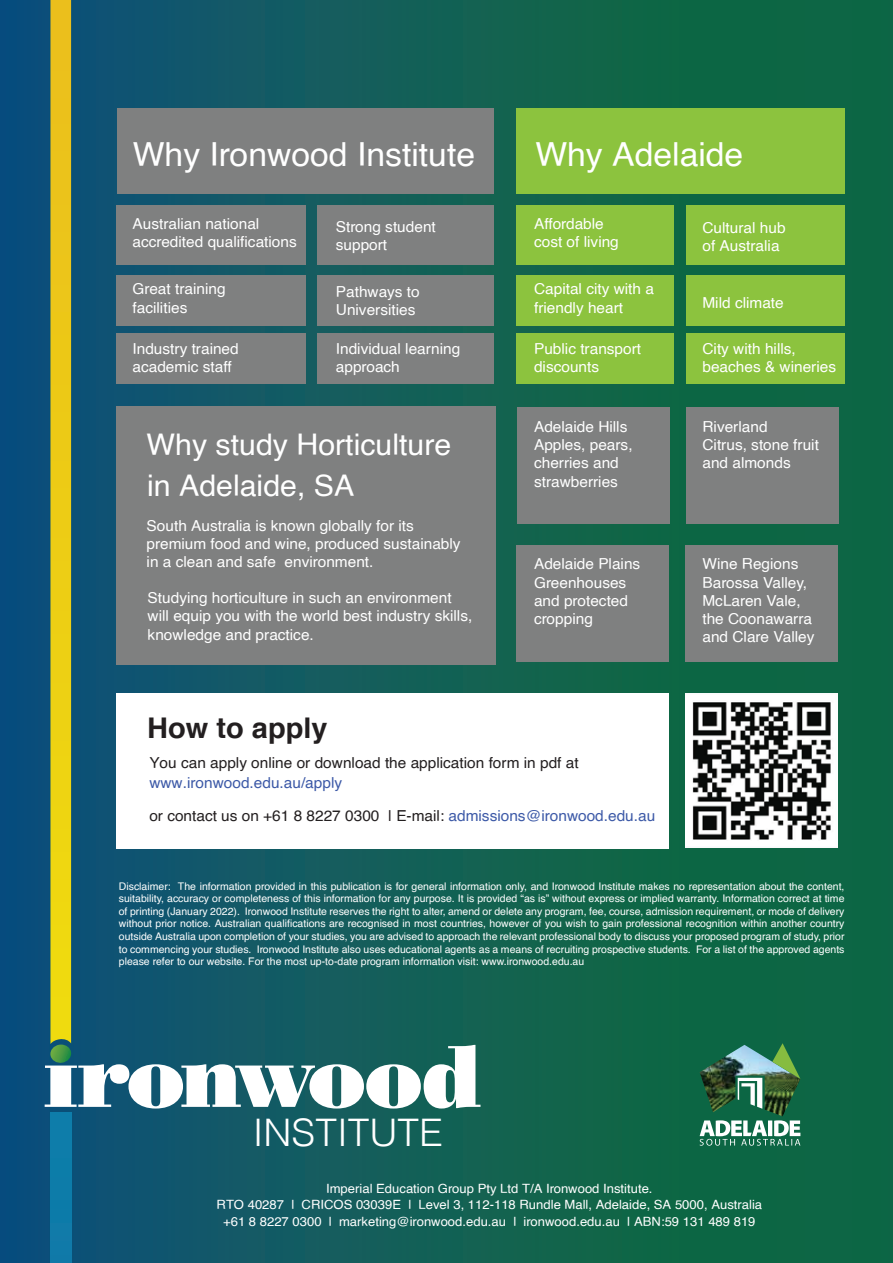
<style>
.page{position:relative;width:893px;height:1263px;background:#fff}
.page>*{position:absolute;margin:0;border:0;box-sizing:border-box;transform-origin:0 0}
.t1{font:300 37.95px "Helvetica";color:#fff}
.t2{font:33.15px "Helvetica";color:#fff}
.t3{font:29.85px/41.1px "Helvetica";color:#fff}
.t4{font:700 28.5px "Helvetica";color:#231f20}
.t5{font:15.15px/18.1px "Helvetica";color:#fff}
.t6{font:15.15px/33px "Helvetica";color:#3c59a7}
.t7{font:15.15px "Helvetica";color:#231f20}
.t8{font:12.75px/15.3px "Helvetica";color:#fff;text-align:center}
.t9{font:10.5px/12.6px "Helvetica";color:#fff;text-align:justify}
.s1{color:#231f20}
</style>
<div class="page">
<div style="left:0;top:0;width:893px;height:1263px;background:linear-gradient(to right,#105178,#106c39)"></div>
<img style="left:700px;top:1045px;width:100px;height:71px">
<svg style="left:772px;top:1043px;width:28px;height:36px"></svg>
<svg style="left:700px;top:1120px;width:100px;height:26px"></svg>
<svg style="left:738px;top:1078px;width:24px;height:31px"></svg>
<div style="left:50px;top:1112px;width:21px;height:151px;background:#0e7ca9"></div>
<svg style="left:45px;top:0;width:435px;height:1108px;background:#316b68"></svg>
<div style="left:117px;top:406px;width:379px;height:259px;background:#7f8080"></div>
<div style="left:517px;top:205px;width:157px;height:60px;background:#8cc33e"></div>
<div style="left:686px;top:205px;width:158px;height:60px;background:#8cc33e"></div>
<div style="left:517px;top:275px;width:157px;height:51px;background:#8cc33e"></div>
<div style="left:686px;top:275px;width:158px;height:51px;background:#8cc33e"></div>
<div style="left:517px;top:333px;width:157px;height:51px;background:#8cc33e"></div>
<div style="left:686px;top:333px;width:158px;height:51px;background:#8cc33e"></div>
<div style="left:117px;top:108px;width:377px;height:86px;background:#7f8080"></div>
<div style="left:517px;top:408px;width:153px;height:116px;background:#7f8080"></div>
<div style="left:686px;top:408px;width:152px;height:116px;background:#7f8080"></div>
<div style="left:516px;top:545px;width:153px;height:116px;background:#7f8080"></div>
<div style="left:685px;top:545px;width:153px;height:116px;background:#7f8080"></div>
<div style="left:116px;top:205px;width:189px;height:60px;background:#7f8080"></div>
<div style="left:318px;top:333px;width:176px;height:51px;background:#7f8080"></div>
<div style="left:116px;top:275px;width:189px;height:51px;background:#7f8080"></div>
<div style="left:318px;top:205px;width:176px;height:60px;background:#7f8080"></div>
<div style="left:116px;top:333px;width:189px;height:51px;background:#7f8080"></div>
<div style="left:318px;top:275px;width:176px;height:51px;background:#7f8080"></div>
<div style="left:517px;top:108px;width:328px;height:86px;background:#8cc33e"></div>
<div style="left:117px;top:693px;width:552px;height:155px;background:#fff"></div>
<img style="left:685px;top:693px;width:152px;height:155px">
<h2 class="t2" style="left:133px;top:129px;width:344px">Why Ironwood Institute</h2>
<h3 class="t5" style="left:133px;top:215px;width:166px">Australian national accredited qualifications</h3>
<h3 class="t5" style="left:336px;top:218px;width:101px">Strong student support</h3>
<h3 class="t5" style="left:133px;top:281px;width:95px">Great training facilities</h3>
<h3 class="t5" style="left:336px;top:283px;width:85px">Pathways to<br>Universities</h3>
<h3 class="t5" style="left:133px;top:340px;width:108px">Industry trained academic staff</h3>
<h3 class="t5" style="left:336px;top:340px;width:126px">Individual learning approach</h3>
<h3 class="t3" style="left:147px;top:425px;width:306px">Why study Horticulture in Adelaide, SA</h3>
<h3 class="t5" style="left:147px;top:517px;width:315px">South Australia is known globally for its premium food and wine, produced sustainably in a clean and safe environment.</h3>
<h3 class="t5" style="left:148px;top:589px;width:326px">Studying horticulture in such an environment will equip you with the world best industry skills, knowledge and practice.</h3>
<h3 class="t4" style="left:147px;top:705px;width:182px">How to apply</h3>
<h2 class="t2" style="left:535px;top:129px;width:209px">Why Adelaide</h2>
<h3 class="t5" style="left:534px;top:215px;width:86px">Affordable cost of living</h3>
<h3 class="t5" style="left:702px;top:219px;width:85px">Cultural hub of Australia</h3>
<h3 class="t5" style="left:534px;top:281px;width:121px">Capital city with a friendly heart</h3>
<h3 class="t5" style="left:702px;top:294px;width:83px">Mild climate</h3>
<h3 class="t5" style="left:534px;top:340px;width:109px">Public transport discounts</h3>
<h3 class="t5" style="left:702px;top:340px;width:135px">City with hills, beaches &amp; wineries</h3>
<h3 class="t5" style="left:534px;top:418px;width:100px">Adelaide Hills<br>Apples, pears, cherries and strawberries</h3>
<h3 class="t5" style="left:702px;top:418px;width:118px">Riverland<br>Citrus, stone fruit and almonds</h3>
<h3 class="t5" style="left:534px;top:555px;width:108px">Adelaide Plains<br>Greenhouses and protected cropping</h3>
<h3 class="t5" style="left:702px;top:555px;width:114px">Wine Regions<br>Barossa Valley,<br>McLaren Vale, the Coonawarra and Clare Valley</h3>
<h3 class="t7" style="left:149px;top:751px;width:431px">You can apply online or download the application form in pdf at</h3>
<h3 class="t6" style="left:149px;top:766px;width:507px">www.ironwood.edu.au/apply<br><span class="s1">or contact us on +61 8 8227 0300 | E-mail:</span> admissions@ironwood.edu.au</h3>
<p class="t9" style="left:119px;top:880px;width:727px">Disclaimer: The information provided in this publication is for general information only, and Ironwood Institute makes no representation about the content, suitability, accuracy or completeness of this information for any purpose. It is provided “as is” without express or implied warranty. Information correct at time of printing (January 2022). Ironwood Institute reserves the right to alter, amend or delete any program, fee, course, admission requirement, or mode of delivery without prior notice. Australian qualifications are recognised in most countries, however of you wish to gain professional recognition within another country outside Australia upon completion of your studies, you are advised to approach the relevant professional body to discuss your proposed program of study, prior to commencing your studies. Ironwood Institute also uses educational agents as a means of recruiting prospective students. For a list of the approved agents please refer to our website. For the most up-to-date program information visit: www.ironwood.edu.au</p>
<h1 class="t1" style="left:253px;top:1109px;width:192px">INSTITUTE</h1>
<p class="t8" style="left:216px;top:1181px;width:547px">Imperial Education Group Pty Ltd T/A Ironwood Institute.<br>RTO 40287 l CRICOS 03039E l Level 3, 112-118 Rundle Mall, Adelaide, SA 5000, Australia</p>
<p class="t8" style="left:223px;top:1214px;width:534px">+61 8 8227 0300 l marketing@ironwood.edu.au l ironwood.edu.au l ABN:59 131 489 819</p>
</div>
